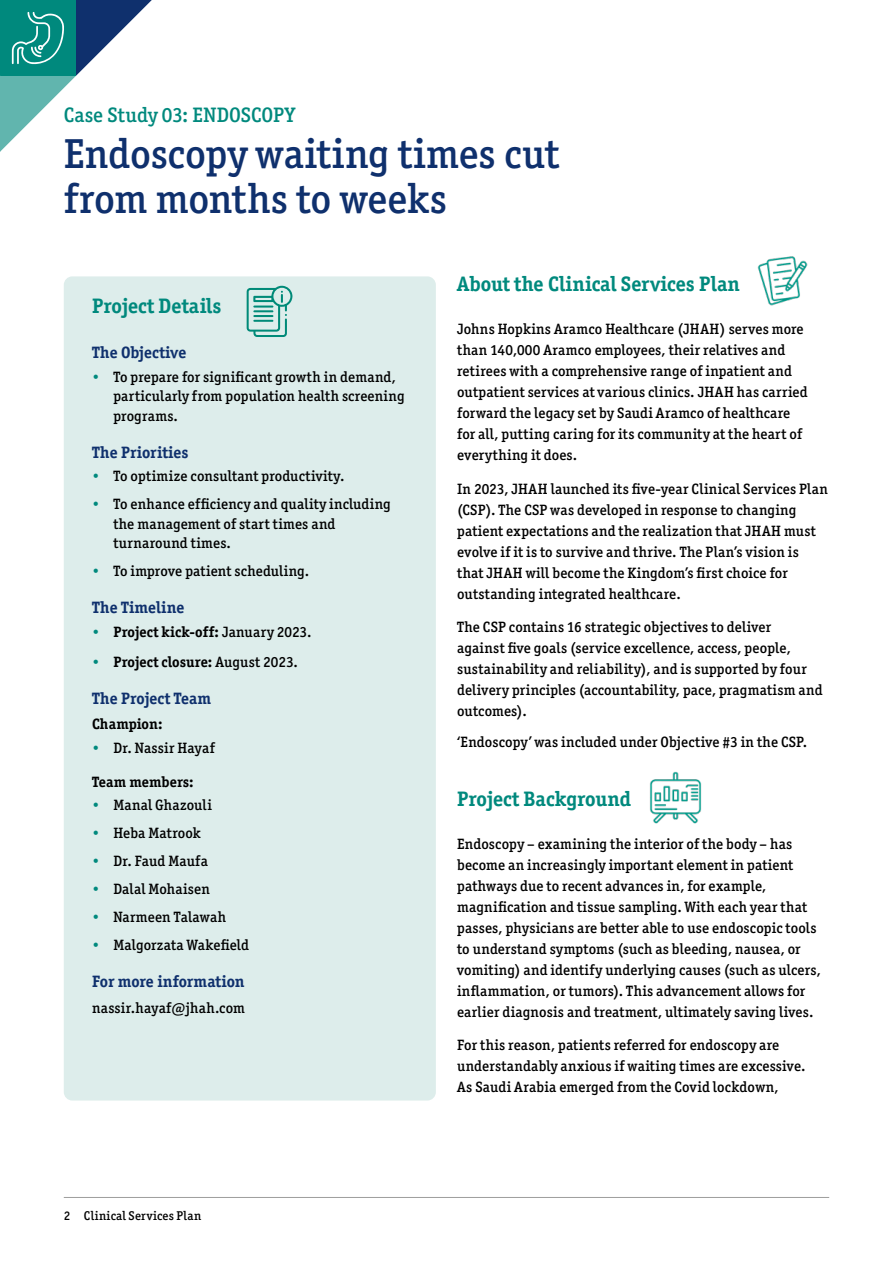
<style>
.page{position:relative;width:893px;height:1263px;background:#fff}
.page>*{position:absolute;margin:0;border:0;box-sizing:border-box;transform-origin:0 0}
.t1{font:500 42px/45px "Officina Ser ITC Std";color:#0f306d}
.t2{font:700 21px "Officina Ser ITC Std";color:#00897d}
.t3{font:500 21px "Officina Ser ITC Std";color:#00897d}
.t4{font:700 16.5px "Officina Ser ITC Std";letter-spacing:.005em;color:#0f306d}
.t5{font:500 15px/21px "Officina Ser ITC Std";letter-spacing:.01em;color:#000}
.t6{font:700 15px "Officina Ser ITC Std";letter-spacing:.005em;color:#000}
.t7{font:500 12.75px "Officina Ser ITC Std";letter-spacing:.03em;color:#000}
.s1{color:#00897d}
.s2{font-weight:500}
</style>
<div class="page">
<hr style="left:64px;top:1197px;width:765px;height:1px;background:#9d9d9c">
<div style="left:64px;top:276px;width:372px;height:824px;background:#ddedeb;border-radius:9px"></div>
<svg style="left:247px;top:286px;width:45px;height:51px"></svg>
<svg style="left:0;top:0;width:152px;height:152px"></svg>
<img style="left:757px;top:256px;width:51px;height:50px">
<img style="left:650px;top:771px;width:52px;height:53px">
<h2 class="t3" style="left:64px;top:103px;width:233px">Case Study 03: ENDOSCOPY</h2>
<h1 class="t1" style="left:64px;top:131px;width:497px">Endoscopy waiting times cut from months to weeks</h1>
<h2 class="t2" style="left:92px;top:293px;width:131px">Project Details</h2>
<p class="t4" style="left:92px;top:342px;width:96px">The Objective</p>
<p class="t5" style="left:113px;top:367px;width:293px;line-height:19.5px;text-indent:-21px"><span class="s1">•</span> To prepare for significant growth in demand, particularly from population health screening programs.</p>
<p class="t4" style="left:92px;top:442px;width:98px">The Priorities</p>
<p class="t5" style="left:92px;top:466px;width:254px"><span class="s1">•</span> To optimize consultant productivity.</p>
<p class="t5" style="left:113px;top:494px;width:279px;line-height:19.5px;text-indent:-21px"><span class="s1">•</span> To enhance efficiency and quality including the management of start times and turnaround times.</p>
<p class="t5" style="left:92px;top:561px;width:219px"><span class="s1">•</span> To improve patient scheduling.</p>
<p class="t4" style="left:92px;top:597px;width:94px">The Timeline</p>
<p class="t6" style="left:92px;top:623px;width:221px"><span class="s1">•</span> Project kick-off: <span class="s2">January 2023.</span></p>
<p class="t6" style="left:92px;top:653px;width:207px"><span class="s1">•</span> Project closure: <span class="s2">August 2023.</span></p>
<p class="t4" style="left:92px;top:688px;width:121px">The Project Team</p>
<p class="t6" style="left:92px;top:715px;width:72px">Champion:</p>
<p class="t5" style="left:92px;top:737px;width:124px"><span class="s1">•</span> Dr. Nassir Hayaf</p>
<p class="t6" style="left:92px;top:772px;width:103px">Team members:</p>
<p class="t5" style="left:92px;top:795px;width:121px"><span class="s1">•</span> Manal Ghazouli</p>
<p class="t5" style="left:92px;top:823px;width:110px"><span class="s1">•</span> Heba Matrook</p>
<p class="t5" style="left:92px;top:851px;width:117px"><span class="s1">•</span> Dr. Faud Maufa</p>
<p class="t5" style="left:92px;top:879px;width:119px"><span class="s1">•</span> Dalal Mohaisen</p>
<p class="t5" style="left:92px;top:907px;width:135px"><span class="s1">•</span> Narmeen Talawah</p>
<p class="t5" style="left:92px;top:935px;width:159px"><span class="s1">•</span> Malgorzata Wakefield</p>
<p class="t4" style="left:92px;top:971px;width:154px">For more information</p>
<p class="t5" style="left:92px;top:997px;width:154px">nassir.hayaf@jhah.com</p>
<p class="t7" style="left:64px;top:1208px;width:139px">2 Clinical Services Plan</p>
<h2 class="t2" style="left:457px;top:271px;width:284px">About the Clinical Services Plan</h2>
<p class="t5" style="left:457px;top:318px;width:352px">Johns Hopkins Aramco Healthcare (JHAH) serves more than 140,000 Aramco employees, their relatives and retirees with a comprehensive range of inpatient and outpatient services at various clinics. JHAH has carried forward the legacy set by Saudi Aramco of healthcare for all, putting caring for its community at the heart of everything it does.</p>
<p class="t5" style="left:457px;top:478px;width:372px">In 2023, JHAH launched its five-year Clinical Services Plan (CSP). The CSP was developed in response to changing patient expectations and the realization that JHAH must evolve if it is to survive and thrive. The Plan’s vision is that JHAH will become the Kingdom’s first choice for outstanding integrated healthcare.</p>
<p class="t5" style="left:457px;top:617px;width:367px">The CSP contains 16 strategic objectives to deliver<br>against five goals (service excellence, access, people, sustainability and reliability), and is supported by four delivery principles (accountability, pace, pragmatism and outcomes).</p>
<p class="t5" style="left:457px;top:731px;width:352px">‘Endoscopy’ was included under Objective #3 in the CSP.</p>
<h2 class="t2" style="left:457px;top:786px;width:175px">Project Background</h2>
<p class="t5" style="left:457px;top:833px;width:365px">Endoscopy – examining the interior of the body – has become an increasingly important element in patient pathways due to recent advances in, for example, magnification and tissue sampling. With each year that passes, physicians are better able to use endoscopic tools to understand symptoms (such as bleeding, nausea, or vomiting) and identify underlying causes (such as ulcers, inflammation, or tumors). This advancement allows for earlier diagnosis and treatment, ultimately saving lives.</p>
<p class="t5" style="left:457px;top:1035px;width:350px">For this reason, patients referred for endoscopy are understandably anxious if waiting times are excessive.<br>As Saudi Arabia emerged from the Covid lockdown,</p>
</div>
